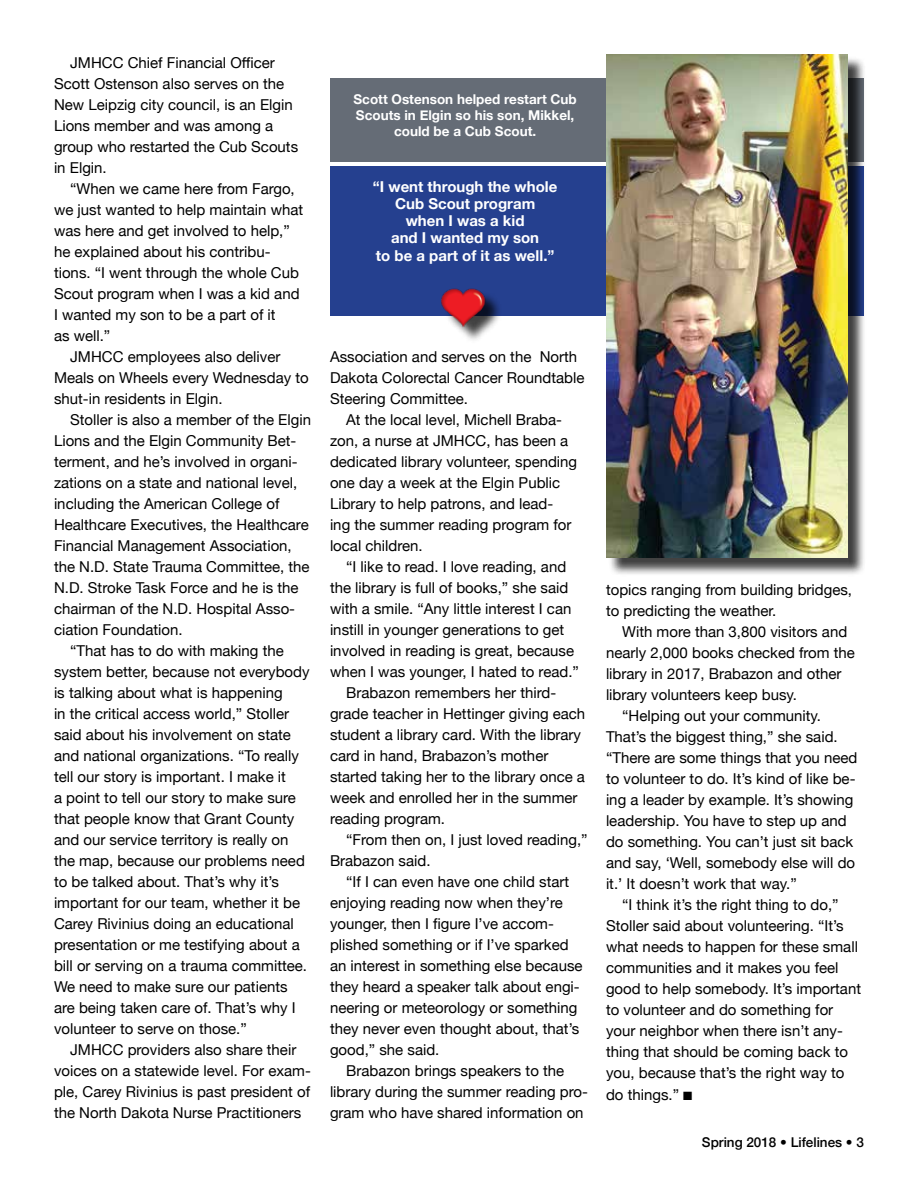
<style>
.page{position:relative;width:918px;height:1188px;background:#fff}
.page>*{position:absolute;margin:0;border:0;box-sizing:border-box;transform-origin:0 0}
.t1{font:15px/21px "Helvetica Neue";color:#000}
.t2{font:700 15px/17.2px "Helvetica Neue";color:#fff;text-align:center}
.t3{font:700 13.5px/16.2px "Helvetica Neue";color:#fff;text-align:center}
.t4{font:500 13.5px "Helvetica Neue";color:#000}
</style>
<div class="page">
<div style="left:330px;top:166px;width:534px;height:149px;background:#25408f"></div>
<div style="left:330px;top:78px;width:534px;height:83px;background:#656c76"></div>
<div style="left:444px;top:291px;width:58px;height:53px;background:#000;opacity:.75"></div>
<img style="left:440px;top:288px;width:51px;height:40px">
<div style="left:608px;top:56px;width:258px;height:520px;background:#000;opacity:.75"></div>
<img style="left:606px;top:54px;width:241px;height:504px">
<p class="t1" style="left:54px;top:53px;width:246px;text-indent:16px">JMHCC Chief Financial Officer<br>Scott Ostenson also serves on the<br>New Leipzig city council, is an Elgin<br>Lions member and was among a group who restarted the Cub Scouts in Elgin.</p>
<p class="t1" style="left:70px;top:179px;width:226px">“When we came here from Fargo,</p>
<p class="t1" style="left:54px;top:200px;width:251px">we just wanted to help maintain what</p>
<p class="t1" style="left:54px;top:221px;width:237px">was here and get involved to help,”</p>
<p class="t1" style="left:54px;top:242px;width:218px">he explained about his contribu-</p>
<p class="t1" style="left:54px;top:263px;width:247px">tions. “I went through the whole Cub</p>
<p class="t1" style="left:54px;top:284px;width:247px">Scout program when I was a kid and</p>
<p class="t1" style="left:54px;top:305px;width:223px">I wanted my son to be a part of it</p>
<p class="t1" style="left:54px;top:326px;width:58px">as well.”</p>
<p class="t1" style="left:70px;top:347px;width:212px">JMHCC employees also deliver</p>
<p class="t1" style="left:54px;top:368px;width:256px">Meals on Wheels every Wednesday to</p>
<p class="t1" style="left:54px;top:389px;width:170px">shut-in residents in Elgin.</p>
<p class="t1" style="left:70px;top:410px;width:242px">Stoller is also a member of the Elgin</p>
<p class="t1" style="left:54px;top:431px;width:244px">Lions and the Elgin Community Bet-</p>
<p class="t1" style="left:54px;top:452px;width:245px">terment, and he’s involved in organi-</p>
<p class="t1" style="left:54px;top:473px;width:245px">zations on a state and national level,</p>
<p class="t1" style="left:54px;top:494px;width:227px">including the American College of</p>
<p class="t1" style="left:54px;top:515px;width:256px">Healthcare Executives, the Healthcare</p>
<p class="t1" style="left:54px;top:536px;width:239px">Financial Management Association,</p>
<p class="t1" style="left:54px;top:557px;width:257px">the N.D. State Trauma Committee, the</p>
<p class="t1" style="left:54px;top:578px;width:246px">N.D. Stroke Task Force and he is the</p>
<p class="t1" style="left:54px;top:599px;width:243px">chairman of the N.D. Hospital Asso-</p>
<p class="t1" style="left:54px;top:620px;width:130px">ciation Foundation.</p>
<p class="t1" style="left:70px;top:641px;width:215px">“That has to do with making the</p>
<p class="t1" style="left:54px;top:662px;width:257px">system better, because not everybody</p>
<p class="t1" style="left:54px;top:683px;width:230px">is talking about what is happening</p>
<p class="t1" style="left:54px;top:704px;width:237px">in the critical access world,” Stoller</p>
<p class="t1" style="left:54px;top:725px;width:239px">said about his involvement on state</p>
<p class="t1" style="left:54px;top:746px;width:247px">and national organizations. “To really</p>
<p class="t1" style="left:54px;top:767px;width:234px">tell our story is important. I make it</p>
<p class="t1" style="left:54px;top:788px;width:244px">a point to tell our story to make sure</p>
<p class="t1" style="left:54px;top:809px;width:242px">that people know that Grant County</p>
<p class="t1" style="left:54px;top:830px;width:236px">and our service territory is really on</p>
<p class="t1" style="left:54px;top:851px;width:252px">the map, because our problems need</p>
<p class="t1" style="left:54px;top:872px;width:227px">to be talked about. That’s why it’s</p>
<p class="t1" style="left:54px;top:893px;width:248px">important for our team, whether it be</p>
<p class="t1" style="left:54px;top:914px;width:241px">Carey Rivinius doing an educational</p>
<p class="t1" style="left:54px;top:935px;width:247px">presentation or me testifying about a</p>
<p class="t1" style="left:54px;top:956px;width:255px">bill or serving on a trauma committee.</p>
<p class="t1" style="left:54px;top:977px;width:235px">We need to make sure our patients</p>
<p class="t1" style="left:54px;top:998px;width:243px">are being taken care of. That’s why I</p>
<p class="t1" style="left:54px;top:1019px;width:194px">volunteer to serve on those.”</p>
<p class="t1" style="left:70px;top:1040px;width:228px">JMHCC providers also share their</p>
<p class="t1" style="left:54px;top:1061px;width:258px">voices on a statewide level. For exam-</p>
<p class="t1" style="left:54px;top:1082px;width:258px">ple, Carey Rivinius is past president of</p>
<p class="t1" style="left:54px;top:1103px;width:249px">the North Dakota Nurse Practitioners</p>
<p class="t3" style="left:354px;top:91px;width:225px">Scott Ostenson helped restart Cub<br>Scouts in Elgin so his son, Mikkel, could be a Cub Scout.</p>
<p class="t2" style="left:373px;top:178px;width:186px">“I went through the whole<br>Cub Scout program<br>when I was a kid<br>and I wanted my son<br>to be a part of it as well.”</p>
<p class="t1" style="left:330px;top:347px;width:256px">Association and serves on the North<br>Dakota Colorectal Cancer Roundtable<br>Steering Committee.</p>
<p class="t1" style="left:330px;top:410px;width:249px;text-indent:16px">At the local level, Michell Braba&shy;zon, a nurse at JMHCC, has been a dedicated library volunteer, spending one day a week at the Elgin Public<br>Library to help patrons, and lead&shy;ing the summer reading program for local children.</p>
<p class="t1" style="left:346px;top:557px;width:222px">“I like to read. I love reading, and</p>
<p class="t1" style="left:330px;top:578px;width:240px">the library is full of books,” she said</p>
<p class="t1" style="left:330px;top:599px;width:243px">with a smile. “Any little interest I can</p>
<p class="t1" style="left:330px;top:620px;width:236px">instill in younger generations to get</p>
<p class="t1" style="left:330px;top:641px;width:246px">involved in reading is great, because</p>
<p class="t1" style="left:330px;top:662px;width:250px">when I was younger, I hated to read.”</p>
<p class="t1" style="left:346px;top:683px;width:212px">Brabazon remembers her third-</p>
<p class="t1" style="left:330px;top:704px;width:257px">grade teacher in Hettinger giving each</p>
<p class="t1" style="left:330px;top:725px;width:253px">student a library card. With the library</p>
<p class="t1" style="left:330px;top:746px;width:220px">card in hand, Brabazon’s mother</p>
<p class="t1" style="left:330px;top:767px;width:257px">started taking her to the library once a</p>
<p class="t1" style="left:330px;top:788px;width:249px">week and enrolled her in the summer</p>
<p class="t1" style="left:330px;top:809px;width:117px">reading program.</p>
<p class="t1" style="left:346px;top:830px;width:243px">“From then on, I just loved reading,”</p>
<p class="t1" style="left:330px;top:851px;width:102px">Brabazon said.</p>
<p class="t1" style="left:346px;top:872px;width:225px">“If I can even have one child start</p>
<p class="t1" style="left:330px;top:893px;width:234px">enjoying reading now when they’re</p>
<p class="t1" style="left:330px;top:914px;width:225px">younger, then I figure I’ve accom-</p>
<p class="t1" style="left:330px;top:935px;width:240px">plished something or if I’ve sparked</p>
<p class="t1" style="left:330px;top:956px;width:254px">an interest in something else because</p>
<p class="t1" style="left:330px;top:977px;width:251px">they heard a speaker talk about engi-</p>
<p class="t1" style="left:330px;top:998px;width:249px">neering or meteorology or something</p>
<p class="t1" style="left:330px;top:1019px;width:251px">they never even thought about, that’s</p>
<p class="t1" style="left:330px;top:1040px;width:111px">good,” she said.</p>
<p class="t1" style="left:346px;top:1061px;width:220px">Brabazon brings speakers to the</p>
<p class="t1" style="left:330px;top:1082px;width:259px">library during the summer reading pro-</p>
<p class="t1" style="left:330px;top:1103px;width:255px">gram who have shared information on</p>
<p class="t1" style="left:606px;top:580px;width:248px">topics ranging from building bridges, to predicting the weather.</p>
<p class="t1" style="left:622px;top:622px;width:227px">With more than 3,800 visitors and</p>
<p class="t1" style="left:606px;top:643px;width:250px">nearly 2,000 books checked from the</p>
<p class="t1" style="left:606px;top:664px;width:237px">library in 2017, Brabazon and other</p>
<p class="t1" style="left:606px;top:685px;width:193px">library volunteers keep busy.</p>
<p class="t1" style="left:622px;top:706px;width:200px">“Helping out your community.</p>
<p class="t1" style="left:606px;top:727px;width:233px">That’s the biggest thing,” she said.</p>
<p class="t1" style="left:606px;top:748px;width:253px">“There are some things that you need</p>
<p class="t1" style="left:606px;top:769px;width:251px">to volunteer to do. It’s kind of like be-</p>
<p class="t1" style="left:606px;top:790px;width:249px">ing a leader by example. It’s showing</p>
<p class="t1" style="left:606px;top:811px;width:242px">leadership. You have to step up and</p>
<p class="t1" style="left:606px;top:832px;width:249px">do something. You can’t just sit back</p>
<p class="t1" style="left:606px;top:853px;width:251px">and say, ‘Well, somebody else will do</p>
<p class="t1" style="left:606px;top:874px;width:192px">it.’ It doesn’t work that way.”</p>
<p class="t1" style="left:622px;top:895px;width:218px">“I think it’s the right thing to do,”</p>
<p class="t1" style="left:606px;top:916px;width:239px">Stoller said about volunteering. “It’s</p>
<p class="t1" style="left:606px;top:937px;width:253px">what needs to happen for these small</p>
<p class="t1" style="left:606px;top:958px;width:234px">communities and it makes you feel</p>
<p class="t1" style="left:606px;top:979px;width:257px">good to help somebody. It’s important</p>
<p class="t1" style="left:606px;top:1000px;width:229px">to volunteer and do something for</p>
<p class="t1" style="left:606px;top:1021px;width:238px">your neighbor when there isn’t any-</p>
<p class="t1" style="left:606px;top:1042px;width:244px">thing that should be coming back to</p>
<p class="t1" style="left:606px;top:1063px;width:240px">you, because that’s the right way to</p>
<p class="t1" style="left:606px;top:1085px;width:88px">do things.” ■</p>
<p class="t4" style="left:702px;top:1132px;width:164px">Spring 2018 • Lifelines • 3</p>
</div>
